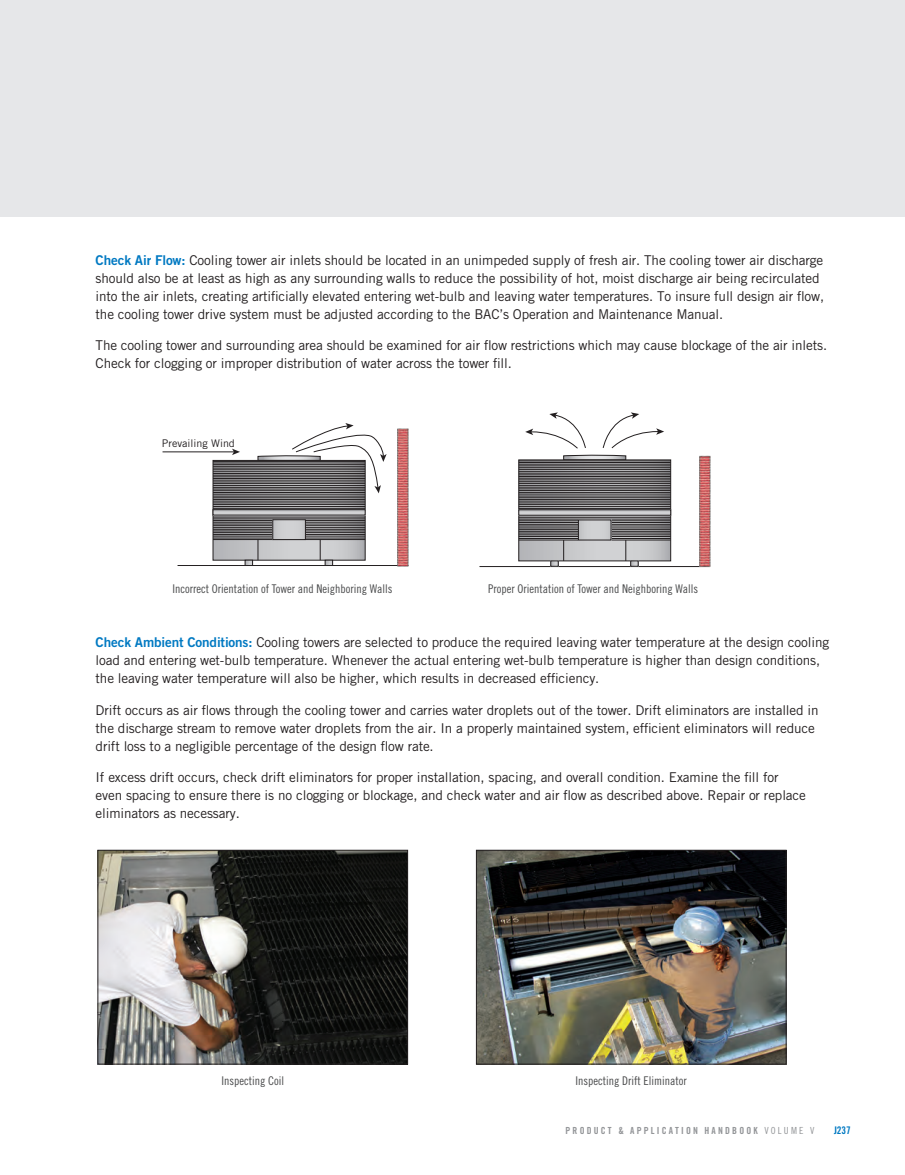
<style>
.page{position:relative;width:905px;height:1175px;background:#fff}
.page>*{position:absolute;margin:0;border:0;box-sizing:border-box;transform-origin:0 0}
.body-after-subhead{font:13.5px/18px "Trade Gothic";letter-spacing:-.01em;color:#231f20}
.figure_table_title{font:12px "Trade Gothic Cond Eighteen";color:#4b4c4d}
.t1{font:10.5px "Trade Gothic";color:#231f20}
.t2{font:10.5px "Trade Gothic Bold Cond Twenty";color:#0079c2}
.t3{font:9.75px "Trade Gothic Bold Cond Twenty";letter-spacing:.225em;color:#939598}
.s1{font-family:"Trade Gothic Bold Two";color:#0079c2}
.s2{font-family:"Trade Gothic Cond Eighteen"}
</style>
<div class="page">
<div style="left:0;top:0;width:904px;height:217px;background:#e6e7e9"></div>
<hr style="left:177px;top:565px;width:231px;height:1px;background:#231f20">
<img style="left:386px;top:428px;width:23px;height:139px">
<hr style="left:162px;top:451px;width:72px;height:1px;background:#231f20">
<svg style="left:212px;top:423px;width:174px;height:142px"></svg>
<div style="left:325px;top:560px;width:8px;height:6px;border:1px solid #231f20"></div>
<hr style="left:479px;top:566px;width:231px;height:1px;background:#231f20">
<img style="left:660px;top:455px;width:51px;height:113px">
<svg style="left:518px;top:412px;width:153px;height:154px"></svg>
<img style="left:100px;top:852px;width:306px;height:210px">
<div style="left:98px;top:850px;width:310px;height:214px;border:1px solid #231f20"></div>
<img style="left:478px;top:852px;width:306px;height:210px">
<div style="left:476px;top:850px;width:310px;height:214px;border:1px solid #231f20"></div>
<p class="body-after-subhead" style="left:96px;top:250px;width:730px"><span class="s1">Check Air Flow:</span> Cooling tower air inlets should be located in an unimpeded supply of fresh air. The cooling tower air discharge should also be at least as high as any surrounding walls to reduce the possibility of hot, moist discharge air being recirculated into the air inlets, creating artificially elevated entering wet-bulb and leaving water temperatures. To insure full design air flow, the cooling tower drive system must be adjusted according to the BAC’s Operation and Maintenance Manual.</p>
<p class="body-after-subhead" style="left:96px;top:336px;width:733px">The cooling tower and surrounding area should be examined for air flow restrictions which may cause blockage of the air inlets.<br>Check for clogging or improper distribution of water across the tower fill.</p>
<p class="t1" style="left:162px;top:437px;width:74px">Prevailing Wind</p>
<p class="figure_table_title" style="left:172px;top:582px;width:221px">Incorrect Orientation of Tower and Neighboring Walls</p>
<p class="figure_table_title" style="left:488px;top:582px;width:211px">Proper Orientation of Tower and Neighboring Walls</p>
<p class="body-after-subhead" style="left:96px;top:633px;width:735px"><span class="s1">Check Ambient Conditions:</span> Cooling towers are selected to produce the required leaving water temperature at the design cooling load and entering wet-bulb temperature. Whenever the actual entering wet-bulb temperature is higher than design conditions, the leaving water temperature will also be higher, which results in decreased efficiency.</p>
<p class="body-after-subhead" style="left:96px;top:700px;width:724px">Drift occurs as air flows through the cooling tower and carries water droplets out of the tower. Drift eliminators are installed in the discharge stream to remove water droplets from the air. In a properly maintained system, efficient eliminators will reduce drift loss to a negligible percentage of the design flow rate.</p>
<p class="body-after-subhead" style="left:96px;top:768px;width:711px">If excess drift occurs, check drift eliminators for proper installation, spacing, and overall condition. Examine the fill for even spacing to ensure there is no clogging or blockage, and check water and air flow as described above. Repair or replace eliminators as necessary.</p>
<p class="figure_table_title" style="left:221px;top:1073px;width:64px">Inspecting Coil</p>
<p class="figure_table_title" style="left:575px;top:1073px;width:113px">Inspecting Drift Eliminator</p>
<p class="t3" style="left:565px;top:1124px;width:250px">PRODUCT &amp; APPLICATION HANDBOOK <span class="s2">VOLUME V</span></p>
<p class="t2" style="left:834px;top:1124px;width:18px">J237</p>
</div>
